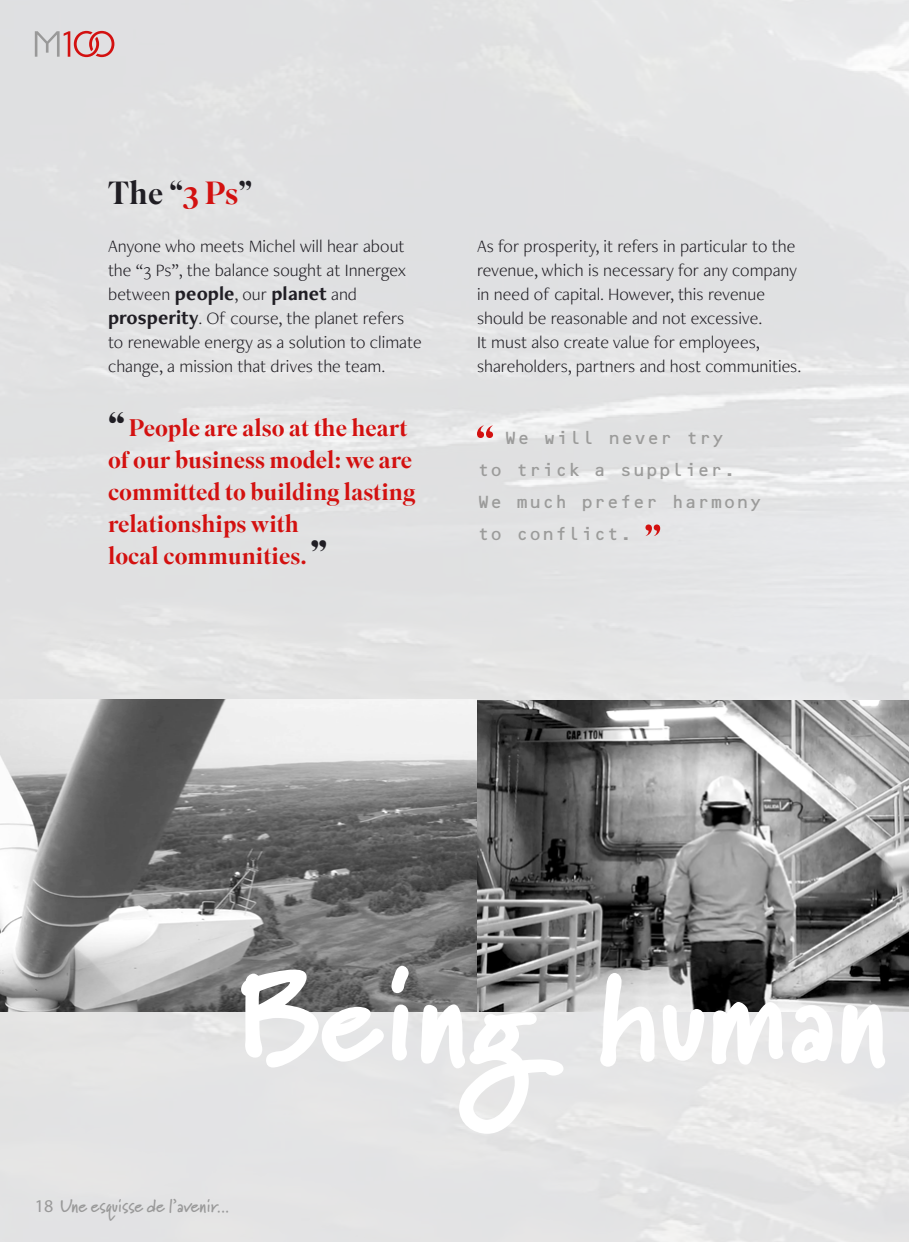
<style>
.page{position:relative;width:909px;height:1242px;background:#fff}
.page>*{position:absolute;margin:0;border:0;box-sizing:border-box;transform-origin:0 0}
.t1{font:900 130px "Marydale";color:#fff}
.t2{font:500 32px "Superior Title";color:#201e24}
.t3{font:500 24px/32px "Superior Title";color:#d31110}
.t4{font:300 18px/24px "Freight Neo Pro";color:#201e24}
.t5{font:18px/32px "OCRB Std";color:#9b9b9a}
.t6{font:700 18px "Marydale";letter-spacing:-.015em;color:#999}
.s1{color:#d31110}
.s2{font-weight:700;font-size:20px}
.s3{font-weight:900;font-size:32px;color:#201e24}
.s4{font-family:"Myriad Pro";font-weight:400}
</style>
<div class="page">
<img style="left:0;top:699px;width:909px;height:313px">
<svg style="left:477px;top:425px;width:16px;height:13px"></svg>
<svg style="left:645px;top:525px;width:15px;height:11px"></svg>
<svg style="left:35px;top:31px;width:79px;height:26px;background:#d5adae"></svg>
<h2 class="t2" style="left:108px;top:173px;width:146px">The “<span class="s1">3 Ps</span>”</h2>
<p class="t4" style="left:108px;top:234px;width:315px">Anyone who meets Michel will hear about the “3 Ps”, the balance sought at Innergex between <span class="s2">people</span>, our <span class="s2">planet</span> and <span class="s2">prosperity</span>. Of course, the planet refers to renewable energy as a solution to climate change, a mission that drives the team.</p>
<h3 class="t3" style="left:108px;top:413px;width:309px"><span class="s3">“</span> People are also at the heart of our business model: we are committed to building lasting relationships with<br>local communities. <span class="s3">”</span></h3>
<p class="t4" style="left:477px;top:234px;width:326px">As for prosperity, it refers in particular to the revenue, which is necessary for any company in need of capital. However, this revenue should be reasonable and not excessive.<br>It must also create value for employees, shareholders, partners and host communities.</p>
<p class="t5" style="left:477px;top:422px;width:287px;text-indent:27px">We will never try<br>to trick a supplier.<br>We much prefer harmony to conflict.</p>
<h1 class="t1" style="left:237px;top:940px;width:653px">Being human</h1>
<p class="t6" style="left:35px;top:1195px;width:196px"><span class="s4">18</span> Une esquisse de l’avenir...</p>
</div>
